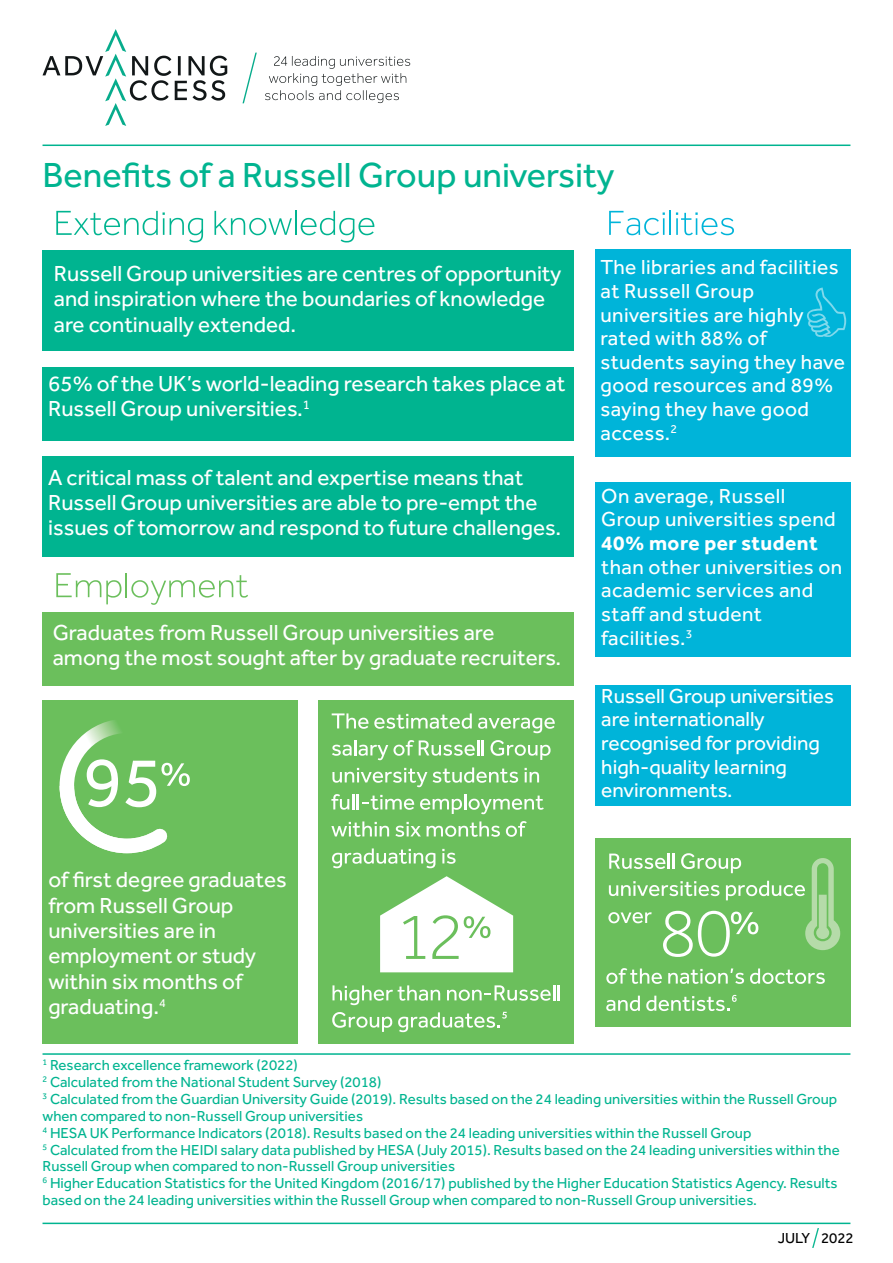
<style>
.page{position:relative;width:893px;height:1263px;background:#fff}
.page>*{position:absolute;margin:0;border:0;box-sizing:border-box;transform-origin:0 0}
.t1{font:72px "Effra";color:#fff}
.t2{font:36px "Effra";color:#00b490}
.t3{font:22.5px/25.3px "Effra";color:#fff}
.t4{font:21px/23.7px "Effra";letter-spacing:.02em;color:#fff}
.t5{font:21px/23.7px "Effra";color:#fff}
.t6{font:700 21px "Effra";letter-spacing:.02em;color:#fff}
.t7{font:15px/16.8px "Effra";color:#00b490}
.t8{font:15px "Effra";color:#000}
.t9{font:12.3px "Effra";color:#fff}
</style>
<div class="page">
<div style="left:43px;top:250px;width:531px;height:101px;background:#00b490"></div>
<svg style="left:56px;top:211px;width:147px;height:31px"></svg>
<svg style="left:214px;top:211px;width:78px;height:24px"></svg>
<hr style="left:295px;top:211px;width:2px;height:24px;background:#00b490">
<svg style="left:301px;top:211px;width:73px;height:31px"></svg>
<div style="left:43px;top:368px;width:531px;height:73px;background:#00b490"></div>
<svg style="left:609px;top:211px;width:125px;height:24px"></svg>
<div style="left:595px;top:482px;width:255px;height:175px;background:#00b4d9"></div>
<div style="left:595px;top:685px;width:255px;height:121px;background:#00b4d9"></div>
<hr style="left:43px;top:1222px;width:807px;height:2px;background:#00b490">
<hr style="left:43px;top:1053px;width:807px;height:2px;background:#00b490">
<div style="left:43px;top:456px;width:531px;height:101px;background:#00b490"></div>
<div style="left:43px;top:700px;width:255px;height:344px;background:#6bbf5c"></div>
<div style="left:43px;top:612px;width:531px;height:73px;background:#6bbf5c"></div>
<svg style="left:56px;top:573px;width:192px;height:32px"></svg>
<div style="left:319px;top:700px;width:255px;height:344px;background:#6bbf5c"></div>
<svg style="left:332px;top:713px;width:140px;height:16px"></svg>
<svg style="left:478px;top:718px;width:77px;height:15px"></svg>
<svg style="left:332px;top:740px;width:152px;height:20px"></svg>
<svg style="left:490px;top:740px;width:61px;height:20px"></svg>
<svg style="left:332px;top:768px;width:95px;height:19px"></svg>
<svg style="left:433px;top:767px;width:85px;height:16px"></svg>
<svg style="left:525px;top:768px;width:14px;height:14px"></svg>
<svg style="left:331px;top:794px;width:83px;height:16px"></svg>
<svg style="left:420px;top:794px;width:124px;height:20px"></svg>
<svg style="left:331px;top:821px;width:58px;height:16px"></svg>
<svg style="left:395px;top:822px;width:26px;height:15px"></svg>
<svg style="left:427px;top:821px;width:73px;height:16px"></svg>
<svg style="left:506px;top:821px;width:21px;height:16px"></svg>
<svg style="left:332px;top:848px;width:103px;height:20px"></svg>
<svg style="left:442px;top:849px;width:14px;height:15px"></svg>
<svg style="left:332px;top:985px;width:108px;height:20px"></svg>
<svg style="left:447px;top:985px;width:113px;height:16px"></svg>
<svg style="left:332px;top:1012px;width:60px;height:20px"></svg>
<svg style="left:398px;top:1012px;width:109px;height:20px"></svg>
<svg style="left:60px;top:720px;width:130px;height:133px"></svg>
<svg style="left:380px;top:876px;width:133px;height:96px"></svg>
<div style="left:595px;top:838px;width:255px;height:189px;background:#6bbf5c"></div>
<svg style="left:606px;top:968px;width:56px;height:16px"></svg>
<svg style="left:668px;top:968px;width:76px;height:16px"></svg>
<svg style="left:750px;top:968px;width:75px;height:16px"></svg>
<svg style="left:606px;top:996px;width:34px;height:15px"></svg>
<svg style="left:646px;top:995px;width:91px;height:16px"></svg>
<svg style="left:608px;top:853px;width:232px;height:104px"></svg>
<svg style="left:43px;top:29px;width:367px;height:97px"></svg>
<hr style="left:43px;top:145px;width:807px;height:1px;background:#00b490">
<div style="left:595px;top:250px;width:255px;height:207px;background:#00b4d9"></div>
<svg style="left:807px;top:287px;width:39px;height:50px"></svg>
<svg style="left:812px;top:1228px;width:7px;height:20px"></svg>
<h2 class="t2" style="left:43px;top:163px;width:574px">Benefits of a Russell Group university</h2>
<h3 class="t3" style="left:54px;top:263px;width:509px">Russell Group universities are centres of opportunity and inspiration where the boundaries of knowledge are continually extended.</h3>
<h3 class="t3" style="left:48px;top:373px;width:519px">65% of the UK’s world-leading research takes place at<br>Russell Group universities.<sup>1</sup></h3>
<h3 class="t4" style="left:600px;top:257px;width:246px">The libraries and facilities at Russell Group universities are highly rated with 88% of students saying they have good resources and 89% saying they have good access.<sup>2</sup></h3>
<h3 class="t3" style="left:48px;top:467px;width:514px">A critical mass of talent and expertise means that<br>Russell Group universities are able to pre-empt the issues of tomorrow and respond to future challenges.</h3>
<h3 class="t4" style="left:601px;top:486px;width:236px">On average, Russell<br>Group universities spend</h3>
<h3 class="t6" style="left:601px;top:536px;width:218px">40% more per student</h3>
<h3 class="t4" style="left:601px;top:557px;width:242px">than other universities on academic services and staff and student facilities.</h3>
<h3 class="t3" style="left:53px;top:622px;width:443px">Graduates from Russell Group universities are</h3>
<p class="t9" style="left:686px;top:629px;width:8px">3</p>
<h3 class="t3" style="left:53px;top:647px;width:510px">among the most sought after by graduate recruiters.</h3>
<h1 class="t1" style="left:83px;top:758px;width:80px">95</h1>
<h3 class="t3" style="left:48px;top:869px;width:240px">of first degree graduates from Russell Group universities are in employment or study within six months of graduating.<sup>4</sup></h3>
<h3 class="t5" style="left:601px;top:686px;width:234px">Russell Group universities are internationally recognised for providing high-quality learning environments.</h3>
<p class="t7" style="left:43px;top:1058px;width:799px"><sup>1</sup> Research excellence framework (2022)<br><sup>2</sup> Calculated from the National Student Survey (2018)<br><sup>3</sup> Calculated from the Guardian University Guide (2019). Results based on the 24 leading universities within the Russell Group when compared to non-Russell Group universities<br><sup>4</sup> HESA UK Performance Indicators (2018). Results based on the 24 leading universities within the Russell Group<br><sup>5</sup> Calculated from the HEIDI salary data published by HESA (July 2015). Results based on the 24 leading universities within the Russell Group when compared to non-Russell Group universities<br><sup>6</sup> Higher Education Statistics for the United Kingdom (2016/17) published by the Higher Education Statistics Agency. Results based on the 24 leading universities within the Russell Group when compared to non-Russell Group universities.</p>
<p class="t8" style="left:778px;top:1233px;width:77px">JULY 2022</p>
</div>
